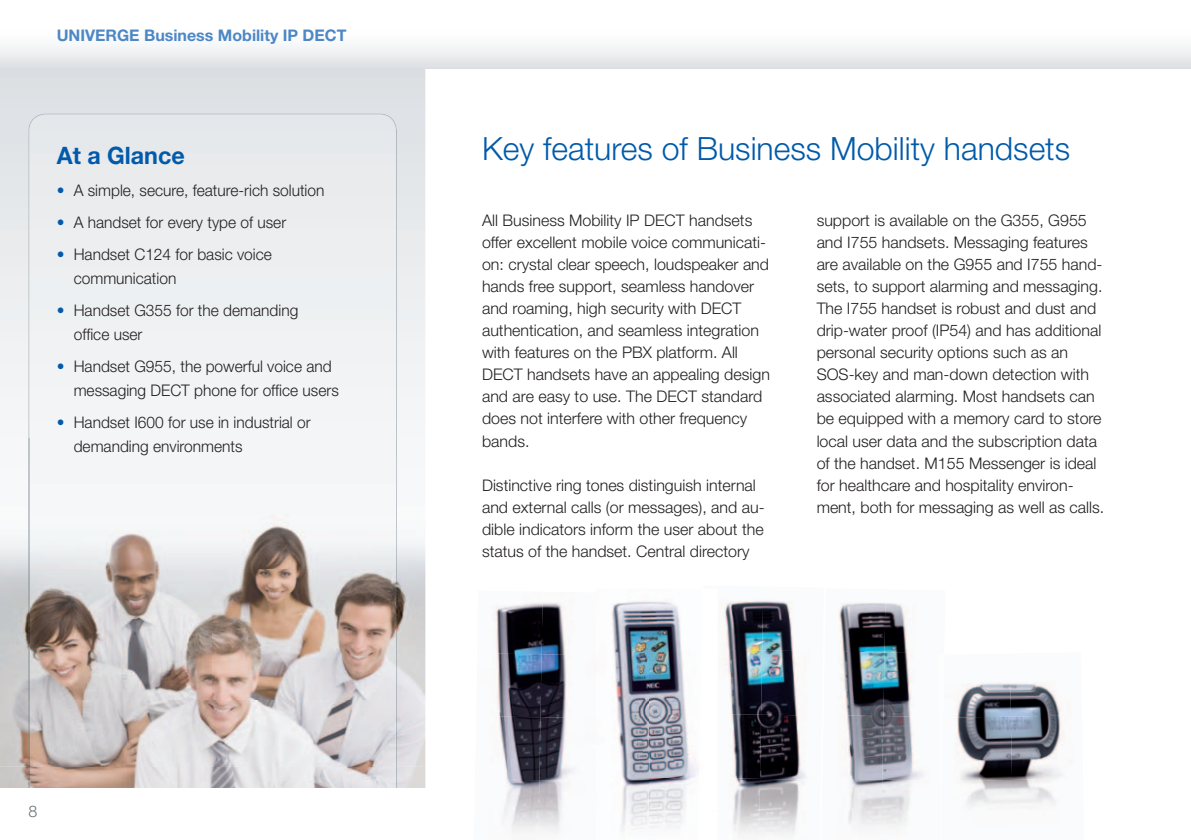
<style>
.page{position:relative;width:1191px;height:840px;background:#fff}
.page>*{position:absolute;margin:0;border:0;box-sizing:border-box;transform-origin:0 0}
.t1{font:300 32px "Helvetica Neue";color:#015aaa}
.t2{font:700 24px "Helvetica Neue";color:#015aaa}
.t3{font:300 16px/22px "Helvetica Neue";color:#231f20}
.t4{font:700 16px "Helvetica Neue";color:#4d87c6}
.t5{font:300 16px "Helvetica Neue";color:#687379}
.s1{color:#015aaa}
</style>
<div class="page">
<div style="left:0;top:26px;width:1191px;height:42px;background:linear-gradient(to bottom,#fff,#e1e4e7)"></div>
<img style="left:494px;top:602px;width:46px;height:50px">
<img style="left:540px;top:602px;width:27px;height:114px">
<img style="left:496px;top:652px;width:45px;height:64px">
<img style="left:496px;top:715px;width:44px;height:118px">
<img style="left:539px;top:716px;width:36px;height:63px">
<img style="left:538px;top:779px;width:27px;height:54px">
<img style="left:611px;top:600px;width:87px;height:232px">
<img style="left:724px;top:600px;width:70px;height:49px">
<img style="left:726px;top:649px;width:72px;height:64px">
<img style="left:731px;top:713px;width:150px;height:65px">
<img style="left:731px;top:777px;width:29px;height:59px">
<img style="left:758px;top:778px;width:123px;height:59px">
<img style="left:839px;top:602px;width:69px;height:49px">
<img style="left:823px;top:651px;width:91px;height:65px">
<img style="left:881px;top:715px;width:43px;height:113px">
<img style="left:955px;top:683px;width:57px;height:125px">
<img style="left:1009px;top:683px;width:51px;height:33px">
<img style="left:1010px;top:714px;width:62px;height:65px">
<img style="left:1012px;top:778px;width:60px;height:30px">
<svg style="left:0;top:68px;width:425px;height:365px"></svg>
<img style="left:0;top:765px;width:28px;height:23px">
<img style="left:0;top:537px;width:28px;height:228px">
<img style="left:397px;top:438px;width:28px;height:327px">
<img style="left:28px;top:438px;width:369px;height:327px">
<div style="left:46px;top:113px;width:351px;height:325px;background:#edeff1"></div>
<svg style="left:28px;top:113px;width:18px;height:325px"></svg>
<svg style="left:28px;top:765px;width:369px;height:23px;background:#d4c9c6"></svg>
<p class="t4" style="left:57px;top:29px;width:291px">UNIVERGE Business Mobility IP DECT</p>
<h2 class="t2" style="left:57px;top:147px;width:130px">At a Glance</h2>
<p class="t3" style="left:57px;top:181px;width:269px"><span class="s1">•</span> A simple, secure, feature-rich solution</p>
<p class="t3" style="left:57px;top:213px;width:231px"><span class="s1">•</span> A handset for every type of user</p>
<p class="t3" style="left:74px;top:244px;width:200px;line-height:24px;text-indent:-17px"><span class="s1">•</span> Handset C124 for basic voice communication</p>
<p class="t3" style="left:74px;top:300px;width:226px;line-height:24px;text-indent:-17px"><span class="s1">•</span> Handset G355 for the demanding office user</p>
<p class="t3" style="left:74px;top:356px;width:267px;line-height:24px;text-indent:-17px"><span class="s1">•</span> Handset G955, the powerful voice and messaging DECT phone for office users</p>
<p class="t3" style="left:74px;top:412px;width:238px;line-height:24px;text-indent:-17px"><span class="s1">•</span> Handset I600 for use in industrial or demanding environments</p>
<p class="t5" style="left:28px;top:805px;width:10px">8</p>
<h1 class="t1" style="left:482px;top:137px;width:589px">Key features of Business Mobility handsets</h1>
<p class="t3" style="left:482px;top:211px;width:289px">All Business Mobility IP DECT handsets offer excellent mobile voice communicati&shy;on: crystal clear speech, loudspeaker and hands free support, seamless handover and roaming, high security with DECT authentication, and seamless integration with features on the PBX platform. All DECT handsets have an appealing design and are easy to use. The DECT standard does not interfere with other frequency bands.</p>
<p class="t3" style="left:482px;top:475px;width:284px">Distinctive ring tones distinguish internal and external calls (or messages), and au&shy;dible indicators inform the user about the status of the handset. Central directory</p>
<p class="t3" style="left:816px;top:211px;width:289px">support is available on the G355, G955 and I755 handsets. Messaging features are available on the G955 and I755 hand&shy;sets, to support alarming and messaging.<br>The I755 handset is robust and dust and drip-water proof (IP54) and has additional personal security options such as an SOS-key and man-down detection with associated alarming. Most handsets can be equipped with a memory card to store local user data and the subscription data of the handset. M155 Messenger is ideal for healthcare and hospitality environ&shy;ment, both for messaging as well as calls.</p>
</div>
